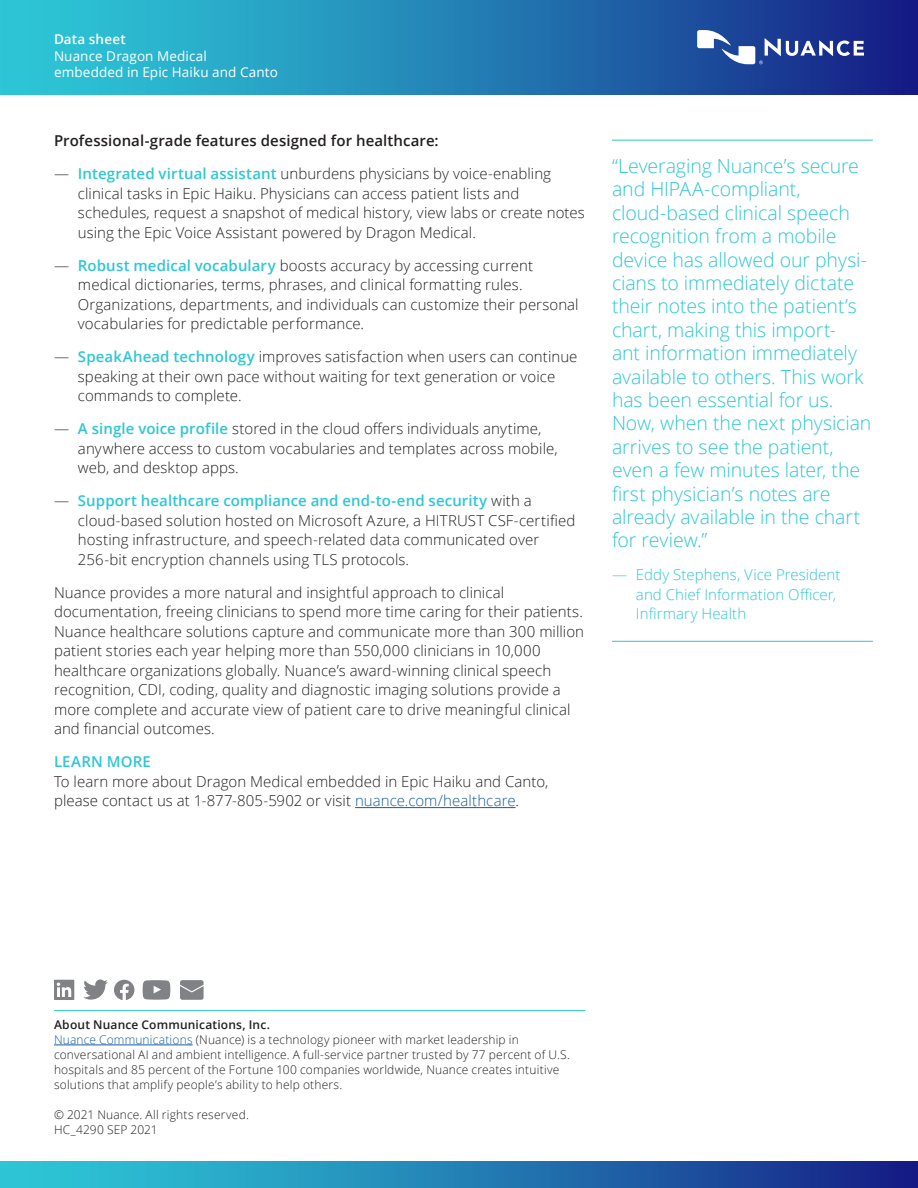
<style>
.page{position:relative;width:918px;height:1188px;background:#fff}
.page>*{position:absolute;margin:0;border:0;box-sizing:border-box;transform-origin:0 0}
.SideBar_text_10_13_w{font:300 19.5px/23.4px "Open Sans";letter-spacing:-.005em;color:#2dc6d6}
.Nuance_provides_a_mo{font:300 15px/19.5px "Open Sans";letter-spacing:.005em;color:#231f20}
.t1{font:300 15px/19.5px "Open Sans";letter-spacing:.005em;color:#2dc6d6}
.Body_Text_Subhead_10{font:600 15px "Open Sans";letter-spacing:.005em;color:#231f20}
.Body_Text_Subhead_10-2{font:600 15px "Open Sans";letter-spacing:.015em;color:#2dc6d6}
.Product_Offering_Nam{font:13.5px "Open Sans";letter-spacing:.01em;color:#fff}
.Data_sheet_9_11{font:600 13.5px "Open Sans";letter-spacing:.01em;color:#fff}
.About_Nuance_Legal{font:300 12px/15px "Open Sans";letter-spacing:.015em;color:#231f20}
.About_Nuance_SemiBol{font:600 12px "Open Sans";letter-spacing:.015em;color:#231f20}
.s1{font-weight:600;color:#2dc6d6}
.s2{color:#175d9e}
</style>
<div class="page">
<hr style="left:355px;top:807px;width:161px;height:1px;background:#175d9e">
<hr style="left:612px;top:140px;width:261px;height:1px;background:#2dc6d6">
<hr style="left:612px;top:641px;width:261px;height:1px;background:#2dc6d6">
<div style="left:0;top:1161px;width:918px;height:27px;background:linear-gradient(to right,#2fd4dd,#162388)"></div>
<div style="left:0;top:0;width:918px;height:94px;background:linear-gradient(to right,#2fd4dd,#162388)"></div>
<svg style="left:697px;top:30px;width:167px;height:34px"></svg>
<svg style="left:54px;top:980px;width:20px;height:20px"></svg>
<svg style="left:83px;top:979px;width:25px;height:21px"></svg>
<svg style="left:114px;top:980px;width:20px;height:20px"></svg>
<svg style="left:143px;top:980px;width:27px;height:20px"></svg>
<svg style="left:180px;top:980px;width:24px;height:20px"></svg>
<hr style="left:54px;top:1010px;width:531px;height:1px;background:#2dc6d6">
<hr style="left:54px;top:1045px;width:139px;height:1px;background:#175d9e">
<p class="Data_sheet_9_11" style="left:54px;top:30px;width:73px">Data sheet</p>
<p class="Product_Offering_Nam" style="left:54px;top:47px;width:154px">Nuance Dragon Medical</p>
<p class="Product_Offering_Nam" style="left:54px;top:63px;width:225px">embedded in Epic Haiku and Canto</p>
<p class="Body_Text_Subhead_10" style="left:54px;top:131px;width:386px">Professional-grade features designed for healthcare:</p>
<p class="Nuance_provides_a_mo" style="left:78px;top:164px;width:508px;text-indent:-24px">— <span class="s1">Integrated virtual assistant</span> unburdens physicians by voice-enabling clinical tasks in Epic Haiku. Physicians can access patient lists and schedules, request a snapshot of medical history, view labs or create notes using the Epic Voice Assistant powered by Dragon Medical.</p>
<p class="Nuance_provides_a_mo" style="left:78px;top:255px;width:502px;text-indent:-24px">— <span class="s1">Robust medical vocabulary</span> boosts accuracy by accessing current medical dictionaries, terms, phrases, and clinical formatting rules.<br>Organizations, departments, and individuals can customize their personal vocabularies for predictable performance.</p>
<p class="Nuance_provides_a_mo" style="left:78px;top:347px;width:501px;text-indent:-24px">— <span class="s1">SpeakAhead technology</span> improves satisfaction when users can continue speaking at their own pace without waiting for text generation or voice commands to complete.</p>
<p class="Nuance_provides_a_mo" style="left:78px;top:419px;width:481px;text-indent:-24px">— <span class="s1">A single voice profile</span> stored in the cloud offers individuals anytime, anywhere access to custom vocabularies and templates across mobile, web, and desktop apps.</p>
<p class="Nuance_provides_a_mo" style="left:78px;top:491px;width:499px;text-indent:-24px">— <span class="s1">Support healthcare compliance and end-to-end security</span> with a cloud-based solution hosted on Microsoft Azure, a HITRUST CSF-certified hosting infrastructure, and speech-related data communicated over 256-bit encryption channels using TLS protocols.</p>
<p class="Nuance_provides_a_mo" style="left:54px;top:582px;width:532px">Nuance provides a more natural and insightful approach to clinical documentation, freeing clinicians to spend more time caring for their patients.<br>Nuance healthcare solutions capture and communicate more than 300 million patient stories each year helping more than 550,000 clinicians in 10,000 healthcare organizations globally. Nuance’s award-winning clinical speech recognition, CDI, coding, quality and diagnostic imaging solutions provide a more complete and accurate view of patient care to drive meaningful clinical and financial outcomes.</p>
<p class="Body_Text_Subhead_10-2" style="left:54px;top:752px;width:98px">LEARN MORE</p>
<p class="Nuance_provides_a_mo" style="left:54px;top:771px;width:496px">To learn more about Dragon Medical embedded in Epic Haiku and Canto, please contact us at 1-877-805-5902 or visit <span class="s2">nuance.com/healthcare</span>.</p>
<p class="SideBar_text_10_13_w" style="left:612px;top:154px;width:261px">“Leveraging Nuance’s secure and HIPAA-compliant, cloud-based clinical speech recognition from a mobile device has allowed our physi&shy;cians to immediately dictate their notes into the patient’s chart, making this import-<br>ant information immediately available to others. This work has been essential for us.<br>Now, when the next physician arrives to see the patient, even a few minutes later, the first physician’s notes are already available in the chart for review.”</p>
<p class="t1" style="left:636px;top:565px;width:206px;text-indent:-24px">— Eddy Stephens, Vice President and Chief Information Officer,<br>Infirmary Health</p>
<p class="About_Nuance_SemiBol" style="left:54px;top:1016px;width:218px">About Nuance Communications, Inc.</p>
<p class="About_Nuance_Legal" style="left:54px;top:1032px;width:517px"><span class="s2">Nuance Communications</span> (Nuance) is a technology pioneer with market leadership in conversational AI and ambient intelligence. A full-service partner trusted by 77 percent of U.S. hospitals and 85 percent of the Fortune 100 companies worldwide, Nuance creates intuitive solutions that amplify people’s ability to help others.</p>
<p class="About_Nuance_Legal" style="left:54px;top:1107px;width:196px">© 2021 Nuance. All rights reserved.</p>
<p class="About_Nuance_Legal" style="left:54px;top:1122px;width:105px">HC_4290 SEP 2021</p>
</div>
